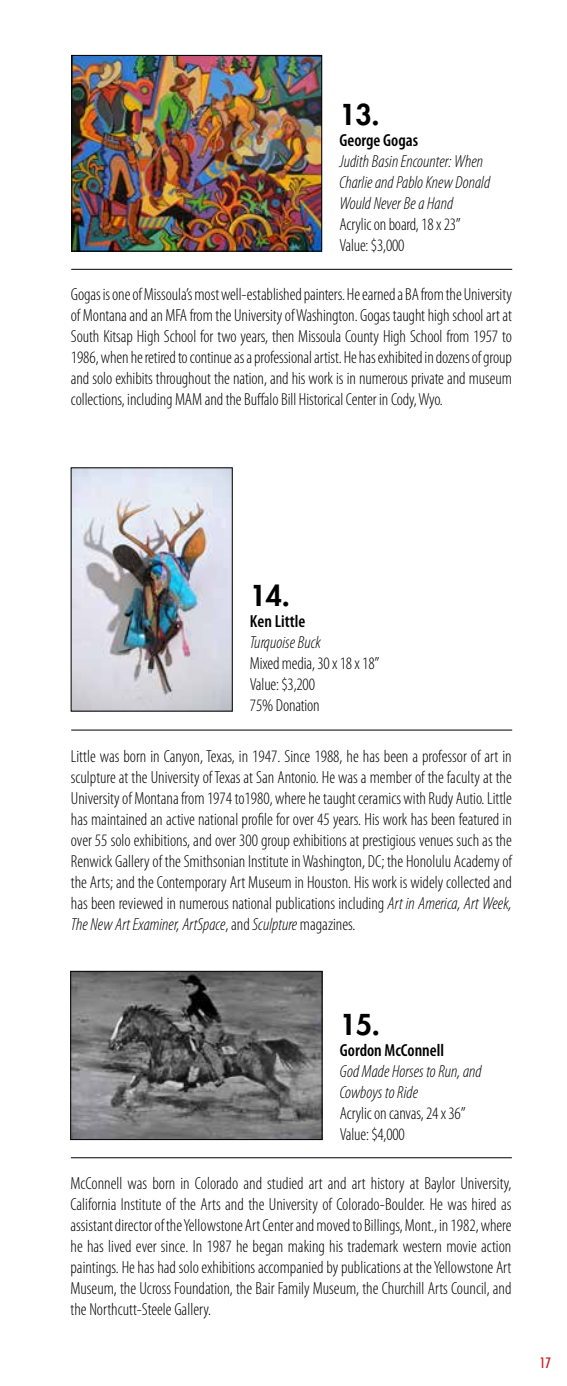
<style>
.page{position:relative;width:567px;height:1386px;background:#fff}
.page>*{position:absolute;margin:0;border:0;box-sizing:border-box;transform-origin:0 0}
.t1{font:800 28px "Futura";color:#000}
.t2{font:300 condensed 17.5px/21px "Myriad Pro";letter-spacing:-.005em;color:#000}
.t3{font:italic 300 condensed 17.5px/21px "Myriad Pro";color:#000}
.t4{font:600 condensed 17.5px "Myriad Pro";color:#000}
.t5{font:condensed 14px "Futura";color:#cf1d24}
.s1{font-style:italic}
</style>
<div class="page">
<hr style="left:71px;top:269px;width:441px;height:1px;background:#000">
<img style="left:74px;top:57px;width:246px;height:192px">
<div style="left:72px;top:55px;width:250px;height:196px;border:1px solid #000"></div>
<hr style="left:71px;top:730px;width:441px;height:1px;background:#000">
<img style="left:73px;top:470px;width:157px;height:239px">
<hr style="left:71px;top:1157px;width:441px;height:1px;background:#000">
<img style="left:73px;top:973px;width:247px;height:165px">
<div style="left:71px;top:971px;width:251px;height:169px;border:1px solid #000"></div>
<h1 class="t1" style="left:340px;top:96px;width:41px">13.</h1>
<p class="t4" style="left:340px;top:130px;width:80px">George Gogas</p>
<p class="t3" style="left:340px;top:151px;width:152px">Judith Basin Encounter: When<br>Charlie and Pablo Knew Donald<br>Would Never Be a Hand</p>
<p class="t2" style="left:340px;top:214px;width:123px">Acrylic on board, 18 x 23”<br>Value: $3,000</p>
<p class="t2" style="left:71px;top:284px;width:443px;text-align:justify">Gogas is one of Missoula’s most well-established painters. He earned a BA from the University of Montana and an MFA from the University of Washington. Gogas taught high school art at South Kitsap High School for two years, then Missoula County High School from 1957 to 1986, when he retired to continue as a professional artist. He has exhibited in dozens of group and solo exhibits throughout the nation, and his work is in numerous private and museum collections, including MAM and the Buffalo Bill Historical Center in Cody, Wyo.</p>
<h1 class="t1" style="left:250px;top:577px;width:41px">14.</h1>
<p class="t4" style="left:250px;top:611px;width:57px">Ken Little</p>
<p class="t3" style="left:250px;top:632px;width:72px">Turquoise Buck</p>
<p class="t2" style="left:250px;top:653px;width:131px">Mixed media, 30 x 18 x 18”<br>Value: $3,200<br>75% Donation</p>
<p class="t2" style="left:71px;top:745px;width:443px;text-align:justify">Little was born in Canyon, Texas, in 1947. Since 1988, he has been a professor of art in sculpture at the University of Texas at San Antonio. He was a member of the faculty at the University of Montana from 1974 to1980, where he taught ceramics with Rudy Autio. Little has maintained an active national profile for over 45 years. His work has been featured in over 55 solo exhibitions, and over 300 group exhibitions at prestigious venues such as the Renwick Gallery of the Smithsonian Institute in Washington, DC; the Honolulu Academy of the Arts; and the Contemporary Art Museum in Houston. His work is widely collected and has been reviewed in numerous national publications including <span class="s1">Art in America, Art Week, The New Art Examiner, ArtSpace</span>, and <span class="s1">Sculpture</span> magazines.</p>
<h1 class="t1" style="left:340px;top:1005px;width:41px">15.</h1>
<p class="t4" style="left:340px;top:1039px;width:106px">Gordon McConnell</p>
<p class="t3" style="left:340px;top:1060px;width:143px">God Made Horses to Run, and<br>Cowboys to Ride</p>
<p class="t2" style="left:340px;top:1102px;width:127px">Acrylic on canvas, 24 x 36”<br>Value: $4,000</p>
<p class="t2" style="left:71px;top:1173px;width:443px;text-align:justify">McConnell was born in Colorado and studied art and art history at Baylor University, California Institute of the Arts and the University of Colorado-Boulder. He was hired as assistant director of the Yellowstone Art Center and moved to Billings, Mont., in 1982, where he has lived ever since. In 1987 he began making his trademark western movie action paintings. He has had solo exhibitions accompanied by publications at the Yellowstone Art Museum, the Ucross Foundation, the Bair Family Museum, the Churchill Arts Council, and the Northcutt-Steele Gallery.</p>
<p class="t5" style="left:540px;top:1354px;width:13px">17</p>
</div>
